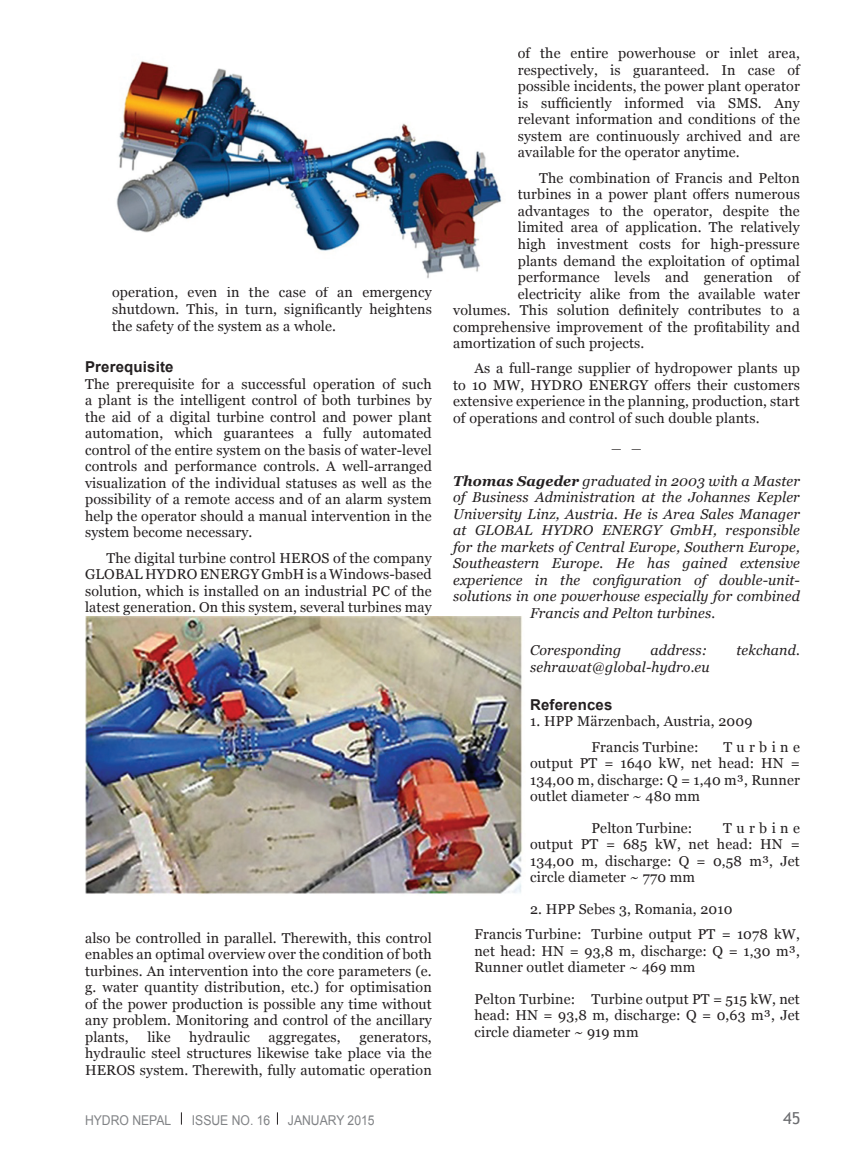
<style>
.page{position:relative;width:851px;height:1149px;background:#fff}
.page>*{position:absolute;margin:0;border:0;box-sizing:border-box;transform-origin:0 0}
.t1{font:16.5px "Trebuchet MS";color:#6c6d70}
.t2{font:700 15px "Arial";letter-spacing:.01em;color:#231f20}
.t3{font:14.25px/16.5px "Georgia";letter-spacing:.01em;color:#231f20;text-align:justify}
.t4{font:italic 14.25px/16.5px "Georgia";letter-spacing:.01em;color:#231f20;text-align:center}
.t5{font:13.5px "Arial";color:#808285;scale:.9 1}
.s1{font-weight:700}
</style>
<div class="page">
<svg style="left:181px;top:1112px;width:1px;height:12px"></svg>
<svg style="left:277px;top:1112px;width:1px;height:12px"></svg>
<img style="left:116px;top:61px;width:386px;height:218px">
<img style="left:85px;top:616px;width:437px;height:278px">
<p class="t3" style="left:112px;top:284px;width:321px">operation, even in the case of an emergency shutdown. This, in turn, significantly heightens the safety of the system as a whole.</p>
<p class="t2" style="left:85px;top:357px;width:90px">Prerequisite</p>
<p class="t3" style="left:85px;top:375px;width:348px">The prerequisite for a successful operation of such a plant is the intelligent control of both turbines by the aid of a digital turbine control and power plant automation, which guarantees a fully automated control of the entire system on the basis of water-level controls and performance controls. A well-arranged visualization of the individual statuses as well as the possibility of a remote access and of an alarm system help the operator should a manual intervention in the system become necessary.</p>
<p class="t3" style="left:85px;top:549px;width:348px;text-indent:21px">The digital turbine control HEROS of the company GLOBAL HYDRO ENERGY GmbH is a Windows-based solution, which is installed on an industrial PC of the latest generation. On this system, several turbines may</p>
<p class="t3" style="left:85px;top:929px;width:348px">also be controlled in parallel. Therewith, this control enables an optimal overview over the condition of both turbines. An intervention into the core parameters (e. g. water quantity distribution, etc.) for optimisation of the power production is possible any time without any problem. Monitoring and control of the ancillary plants,</p>
<p class="t3" style="left:147px;top:1028px;width:25px">like</p>
<p class="t3" style="left:189px;top:1028px;width:62px">hydraulic</p>
<p class="t3" style="left:268px;top:1028px;width:74px">aggregates,</p>
<p class="t3" style="left:85px;top:1028px;width:348px;text-indent:274px">generators, hydraulic steel structures likewise take place via the HEROS system. Therewith, fully automatic operation</p>
<p class="t3" style="left:517px;top:45px;width:283px">of the entire powerhouse or inlet area, respectively, is guaranteed. In case of possible incidents, the power plant operator is sufficiently informed via SMS. Any relevant information and conditions of the system are continuously archived and are available for the operator anytime.</p>
<p class="t3" style="left:539px;top:170px;width:262px">The combination of Francis and Pelton</p>
<p class="t3" style="left:517px;top:186px;width:283px">turbines in a power plant offers numerous</p>
<p class="t3" style="left:517px;top:203px;width:283px">advantages to the operator, despite the</p>
<p class="t3" style="left:517px;top:219px;width:283px">limited area of application. The relatively</p>
<p class="t3" style="left:517px;top:236px;width:283px">high investment costs for high-pressure</p>
<p class="t3" style="left:517px;top:252px;width:283px">plants demand the exploitation of optimal</p>
<p class="t3" style="left:517px;top:269px;width:283px">performance levels and generation of</p>
<p class="t3" style="left:517px;top:285px;width:283px">electricity alike from the available water</p>
<p class="t3" style="left:453px;top:302px;width:348px">volumes. This solution definitely contributes to a</p>
<p class="t3" style="left:453px;top:318px;width:348px">comprehensive improvement of the profitability and</p>
<p class="t3" style="left:453px;top:335px;width:193px">amortization of such projects.</p>
<p class="t3" style="left:453px;top:360px;width:348px;text-indent:21px">As a full-range supplier of hydropower plants up to 10 MW, HYDRO ENERGY offers their customers extensive experience in the planning, production, start of operations and control of such double plants.</p>
<p class="t3" style="left:611px;top:434px;width:31px">_ _</p>
<p class="t4" style="left:453px;top:472px;width:348px"><span class="s1">Thomas Sageder</span> graduated in 2003 with a Master of Business Administration at the Johannes Kepler University Linz, Austria. He is Area Sales Manager at GLOBAL HYDRO ENERGY GmbH, responsible for the markets of Central Europe, Southern Europe, Southeastern Europe. He has gained extensive experience in the configuration of double-unit&shy;solutions in one powerhouse especially for combined Francis and Pelton turbines.</p>
<p class="t4" style="left:530px;top:642px;width:93px">Coresponding</p>
<p class="t4" style="left:650px;top:642px;width:58px">address:</p>
<p class="t4" style="left:736px;top:642px;width:65px">tekchand.</p>
<p class="t4" style="left:530px;top:658px;width:181px">sehrawat@global-hydro.eu</p>
<p class="t2" style="left:530px;top:694px;width:84px">References</p>
<p class="t3" style="left:530px;top:708px;width:224px;line-height:25.5px;text-align:center">1. HPP Märzenbach, Austria, 2009<br>Francis Turbine:</p>
<p class="t3" style="left:530px;top:738px;width:271px;text-indent:193px">Turbine output PT = 1640 kW, net head: HN = 134,00 m, discharge: Q = 1,40 m³, Runner outlet diameter ~ 480 mm</p>
<p class="t3" style="left:591px;top:819px;width:102px">Pelton Turbine:</p>
<p class="t3" style="left:530px;top:819px;width:271px;text-indent:193px">Turbine output PT = 685 kW, net head: HN = 134,00 m, discharge: Q = 0,58 m³, Jet circle diameter ~ 770 mm</p>
<p class="t3" style="left:474px;top:895px;width:327px;line-height:25.5px;text-indent:56px">2. HPP Sebes 3, Romania, 2010<br>Francis Turbine: Turbine output PT = 1078 kW,</p>
<p class="t3" style="left:474px;top:942px;width:327px">net head: HN = 93,8 m, discharge: Q = 1,30 m³,<br>Runner outlet diameter ~ 469 mm</p>
<p class="t3" style="left:474px;top:990px;width:327px">Pelton Turbine: Turbine output PT = 515 kW, net head: HN = 93,8 m, discharge: Q = 0,63 m³, Jet circle diameter ~ 919 mm</p>
<p class="t5" style="left:85px;top:1110px;width:97px">HYDRO NEPAL</p>
<p class="t5" style="left:192px;top:1110px;width:89px">ISSUE NO. 16</p>
<p class="t5" style="left:288px;top:1110px;width:98px">JANUARY 2015</p>
<p class="t1" style="left:783px;top:1107px;width:19px">45</p>
</div>
